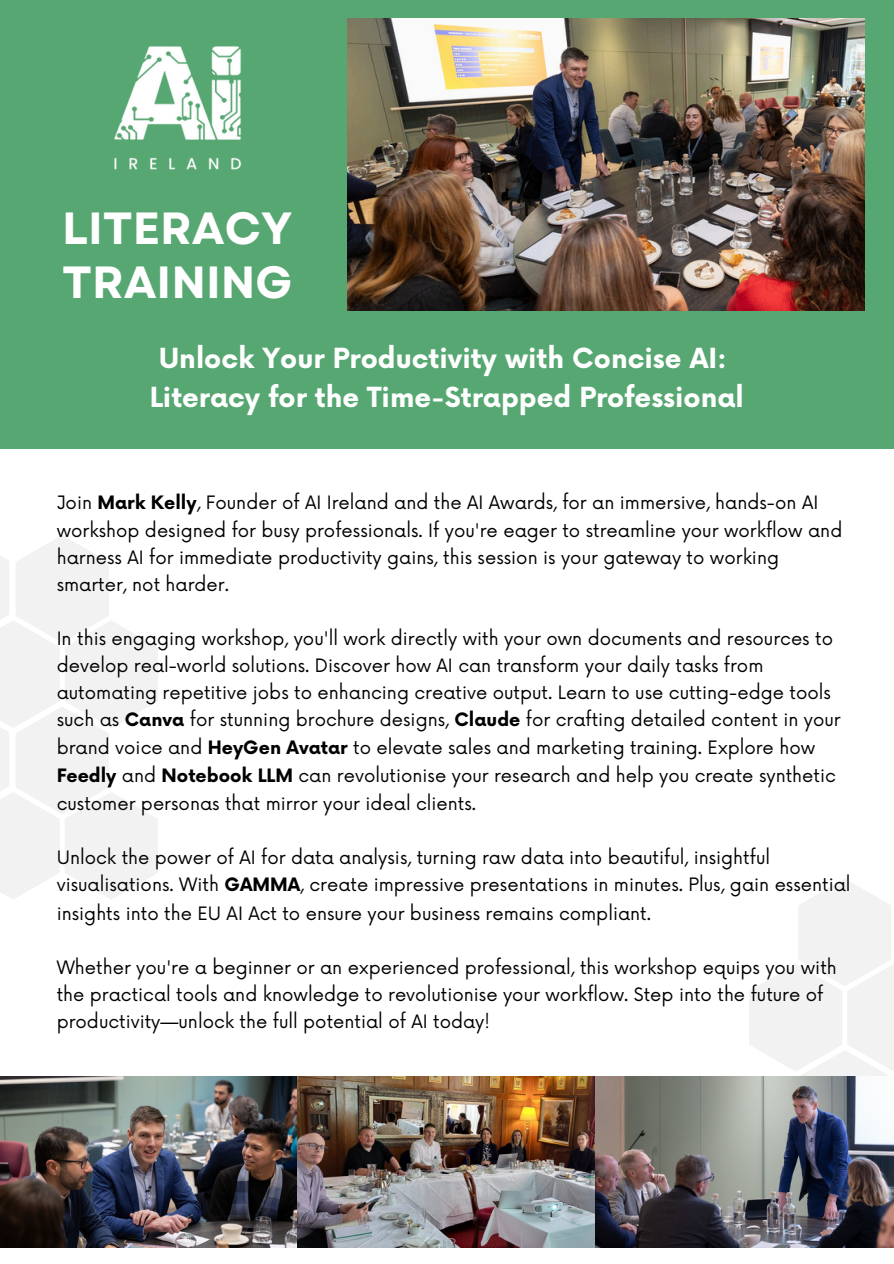
<style>
.page{position:relative;width:894px;height:1264px;background:#fff}
.page>*{position:absolute;margin:0;border:0;box-sizing:border-box;transform-origin:0 0}
.t1{font:700 45px/54px "Garet";color:#fff}
.t2{font:700 27px/39.3px "Now";color:#fff;text-align:center}
.t3{font:18px/27.6px "Now";color:#000}
.s1{font-weight:700}
</style>
<div class="page">
<div style="left:0;top:0;width:893px;height:448px;background:#57a772"></div>
<svg style="left:749px;top:879px;width:144px;height:196px"></svg>
<svg style="left:0;top:535px;width:158px;height:364px"></svg>
<img style="left:114px;top:46px;width:128px;height:124px">
<img style="left:347px;top:19px;width:516px;height:291px">
<img style="left:0;top:1076px;width:595px;height:170px">
<img style="left:595px;top:1075px;width:298px;height:171px">
<p class="t1" style="left:62px;top:201px;width:231px">LITERACY<br>TRAINING</p>
<h1 class="t2" style="left:150px;top:340px;width:595px">Unlock Your Productivity with Concise AI:<br>Literacy for the Time-Strapped Professional</h1>
<p class="t3" style="left:57px;top:489px;width:787px">Join <span class="s1">Mark Kelly</span>, Founder of AI Ireland and the AI Awards, for an immersive, hands-on AI workshop designed for busy professionals. If you're eager to streamline your workflow and harness AI for immediate productivity gains, this session is your gateway to working smarter, not harder.</p>
<h2 class="t3" style="left:57px;top:625px;width:785px">In this engaging workshop, you'll work directly with your own documents and resources to develop real-world solutions. Discover how AI can transform your daily tasks from automating repetitive jobs to enhancing creative output. Learn to use cutting-edge tools such as <span class="s1">Canva</span> for stunning brochure designs, <span class="s1">Claude</span> for crafting detailed content in your brand voice and <span class="s1">HeyGen Avatar</span> to elevate sales and marketing training. Explore how <span class="s1">Feedly</span> and <span class="s1">Notebook LLM</span> can revolutionise your research and help you create synthetic customer personas that mirror your ideal clients.</h2>
<p class="t3" style="left:57px;top:845px;width:795px">Unlock the power of AI for data analysis, turning raw data into beautiful, insightful visualisations. With <span class="s1">GAMMA</span>, create impressive presentations in minutes. Plus, gain essential insights into the EU AI Act to ensure your business remains compliant.</p>
<p class="t3" style="left:57px;top:954px;width:781px;line-height:27px">Whether you're a beginner or an experienced professional, this workshop equips you with the practical tools and knowledge to revolutionise your workflow. Step into the future of productivity—unlock the full potential of AI today!</p>
</div>
